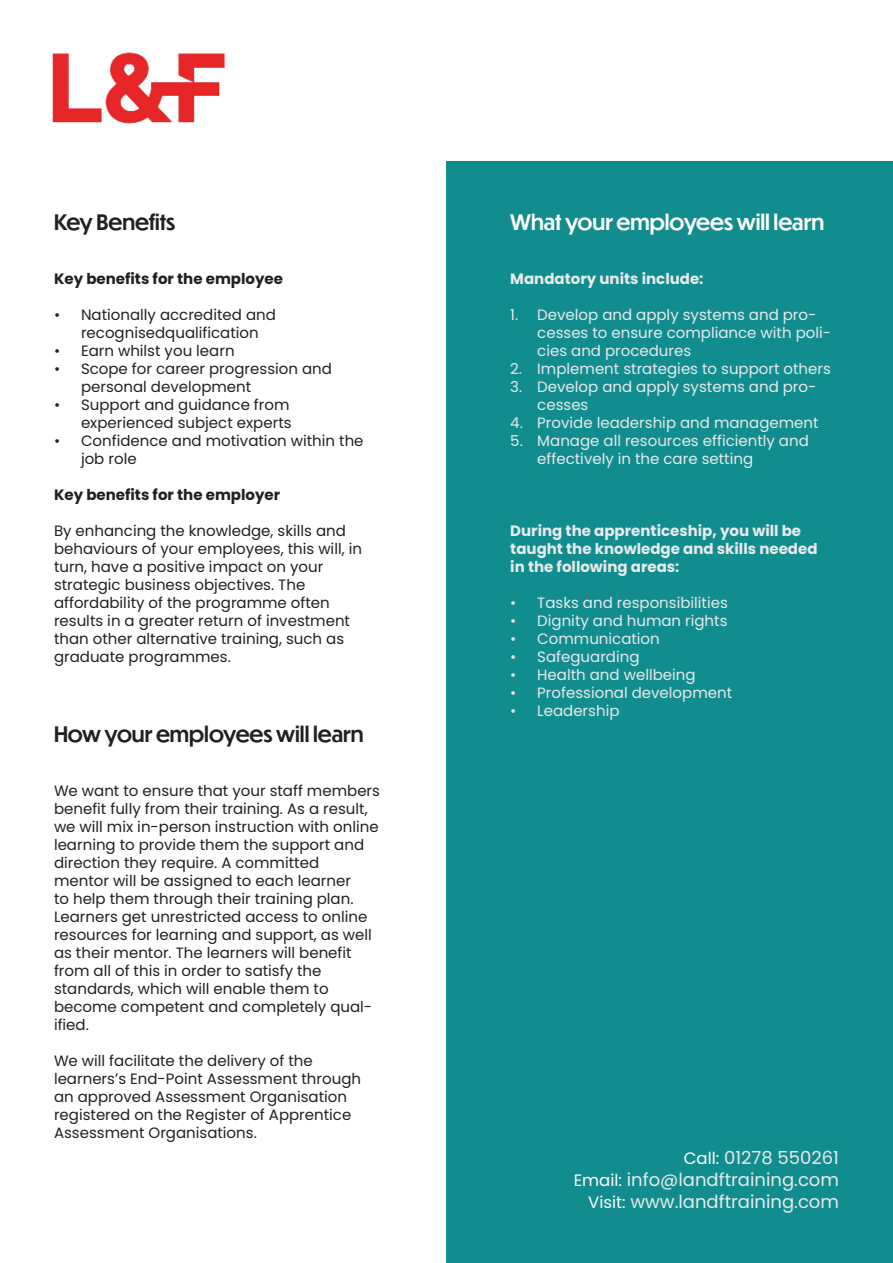
<style>
.page{position:relative;width:893px;height:1263px;background:#fff}
.page>*{position:absolute;margin:0;border:0;box-sizing:border-box;transform-origin:0 0}
.t1{font:500 21px "Dunbar Tall";color:#231f20}
.t2{font:500 21px "Dunbar Tall";color:#fff}
.t3{font:18px "Poppins";color:#e9eaeb}
.t4{font:15px/18px "Poppins";color:#231f20}
.t5{font:15px/18px "Poppins";color:#e9eaeb}
.t6{font:700 15px "Poppins";color:#e9eaeb}
.t7{font:700 15px "Poppins";color:#231f20}
.s1{font-size:16.5px;color:#fff}
</style>
<div class="page">
<div style="left:446px;top:162px;width:447px;height:1101px;background:#128d8d"></div>
<img style="left:52px;top:52px;width:174px;height:72px">
<p class="t1" style="left:54px;top:207px;width:123px">Key Benefits</p>
<p class="t7" style="left:54px;top:270px;width:231px">Key benefits for the employee</p>
<p class="t4" style="left:81px;top:306px;width:196px;text-indent:-27px">• Nationally accredited and recognisedqualification</p>
<p class="t4" style="left:54px;top:342px;width:182px">• Earn whilst you learn</p>
<p class="t4" style="left:81px;top:360px;width:252px;text-indent:-27px">• Scope for career progression and personal development</p>
<p class="t4" style="left:54px;top:396px;width:239px;text-align:right">• Support and guidance from experienced subject experts</p>
<p class="t4" style="left:81px;top:432px;width:284px;text-indent:-27px">• Confidence and motivation within the job role</p>
<p class="t7" style="left:54px;top:486px;width:228px">Key benefits for the employer</p>
<p class="t4" style="left:54px;top:522px;width:293px">By enhancing the knowledge, skills and</p>
<p class="t4" style="left:54px;top:540px;width:309px">behaviours of your employees, this will, in turn, have a positive impact on your</p>
<p class="t4" style="left:54px;top:576px;width:253px">strategic business objectives. The</p>
<p class="t4" style="left:54px;top:594px;width:277px">affordability of the programme often</p>
<p class="t4" style="left:54px;top:612px;width:298px">results in a greater return of investment than other alternative training, such as graduate programmes.</p>
<p class="t1" style="left:54px;top:718px;width:311px">How your employees will learn</p>
<p class="t4" style="left:54px;top:781px;width:328px">We want to ensure that your staff members benefit fully from their training. As a result, we will mix in-person instruction with online learning to provide them the support and direction they require. A committed</p>
<p class="t4" style="left:54px;top:871px;width:319px">mentor will be assigned to each learner<br>to help them through their training plan.<br>Learners get unrestricted access to online resources for learning and support, as well as their mentor. The learners will benefit from all of this in order to satisfy the</p>
<p class="t4" style="left:54px;top:979px;width:276px">standards, which will enable them to</p>
<p class="t4" style="left:54px;top:997px;width:320px">become competent and completely qual&shy;ified.</p>
<p class="t4" style="left:54px;top:1051px;width:260px">We will facilitate the delivery of the</p>
<p class="t4" style="left:54px;top:1069px;width:309px">learners’s End-Point Assessment through an approved Assessment Organisation registered on the Register of Apprentice Assessment Organisations.</p>
<p class="t2" style="left:510px;top:207px;width:315px">What your employees will learn</p>
<p class="t6" style="left:510px;top:270px;width:195px">Mandatory units include:</p>
<p class="t5" style="left:537px;top:306px;width:295px;text-indent:-27px">1. Develop and apply systems and pro&shy;cesses to ensure compliance with poli&shy;cies and procedures</p>
<p class="t5" style="left:510px;top:360px;width:322px">2. Implement strategies to support others</p>
<p class="t5" style="left:537px;top:378px;width:281px;text-indent:-27px">3. Develop and apply systems and pro&shy;cesses</p>
<p class="t5" style="left:510px;top:414px;width:310px">4. Provide leadership and management</p>
<p class="t5" style="left:537px;top:432px;width:273px;text-indent:-27px">5. Manage all resources efficiently and effectively in the care setting</p>
<p class="t6" style="left:510px;top:522px;width:292px">During the apprenticeship, you will be</p>
<p class="t6" style="left:510px;top:540px;width:309px">taught the knowledge and skills needed</p>
<p class="t6" style="left:510px;top:558px;width:171px">in the following areas:</p>
<p class="t5" style="left:510px;top:594px;width:219px">• Tasks and responsibilities</p>
<p class="t5" style="left:510px;top:612px;width:219px">• Dignity and human rights</p>
<p class="t5" style="left:510px;top:630px;width:151px">• Communication</p>
<p class="t5" style="left:510px;top:648px;width:131px">• Safeguarding</p>
<p class="t5" style="left:510px;top:666px;width:187px">• Health and wellbeing</p>
<p class="t5" style="left:510px;top:684px;width:223px">• Professional development</p>
<p class="t5" style="left:510px;top:702px;width:111px">• Leadership</p>
<p class="t3" style="left:684px;top:1148px;width:157px"><span class="s1">Call:</span> 01278 550261</p>
<p class="t3" style="left:574px;top:1169px;width:267px"><span class="s1">Email:</span> info@landftraining.com</p>
<p class="t3" style="left:588px;top:1191px;width:252px"><span class="s1">Visit:</span> www.landftraining.com</p>
</div>
